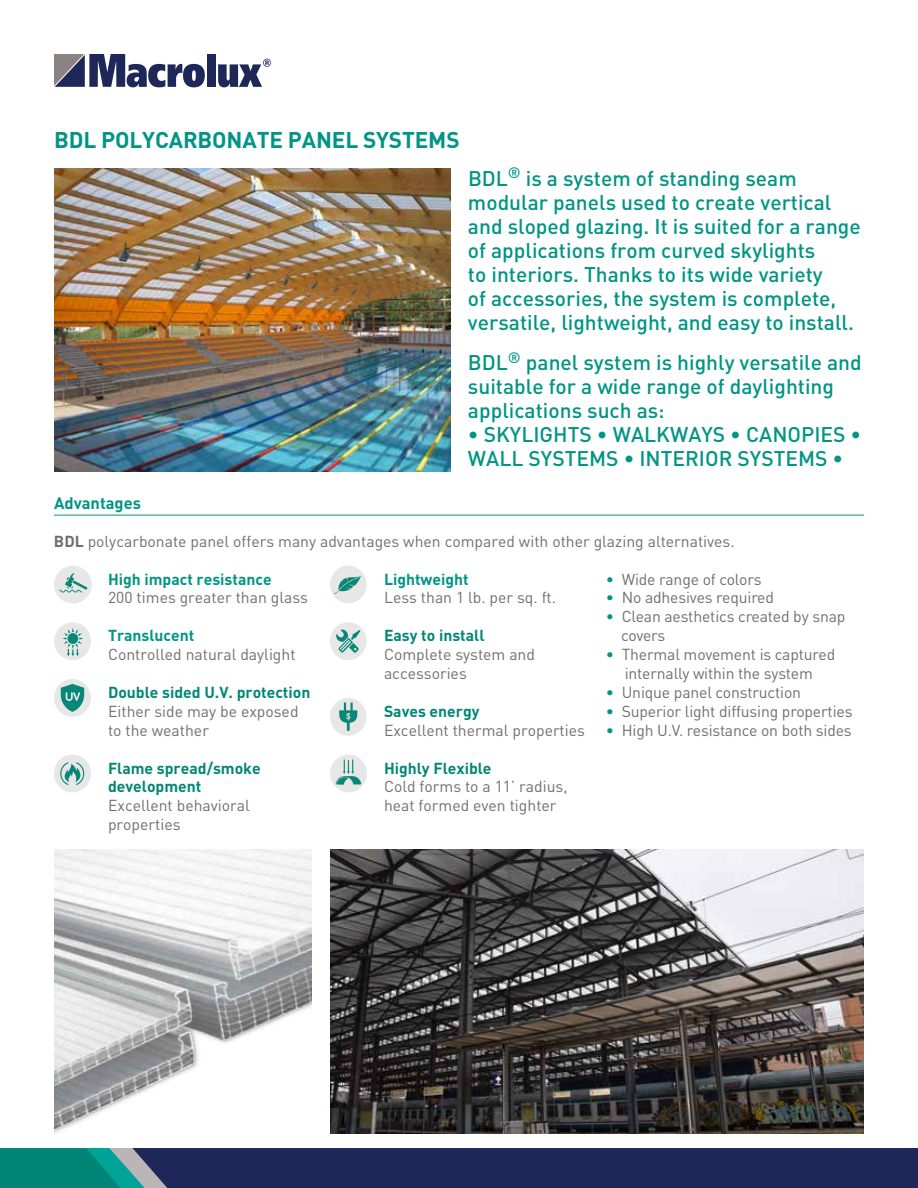
<style>
.page{position:relative;width:918px;height:1188px;background:#fff}
.page>*{position:absolute;margin:0;border:0;box-sizing:border-box;transform-origin:0 0}
.t1{font:700 22.5px "DIN Pro";letter-spacing:-.005em;color:#009585}
.t2{font:500 21px/24px "DIN Pro";color:#009585}
.t3{font:700 16.5px "DIN Pro";color:#009585}
.t4{font:15.75px/18.9px "DIN Pro";color:#756b6e}
.t5{font:700 15.75px/18.9px "DIN Pro";color:#008775}
.t6{font:700 15.75px "DIN Pro";color:#009585}
.s1{font-weight:700}
.s2{color:#009585}
</style>
<div class="page">
<div style="left:207px;top:55px;width:8px;height:32px;background:#1d2758"></div>
<svg style="left:218px;top:59px;width:53px;height:28px"></svg>
<svg style="left:54px;top:54px;width:151px;height:33px"></svg>
<svg style="left:0;top:1148px;width:918px;height:40px;background:#1d385f"></svg>
<hr style="left:54px;top:515px;width:810px;height:1px;background:#009585">
<div style="left:54px;top:566px;width:38px;height:37px;background:#e7e7e7;border-radius:50%"></div>
<svg style="left:59px;top:573px;width:28px;height:20px"></svg>
<div style="left:330px;top:698px;width:37px;height:38px;background:#e7e7e7;border-radius:50%"></div>
<svg style="left:339px;top:702px;width:19px;height:29px"></svg>
<img style="left:54px;top:169px;width:396px;height:302px">
<div style="left:54px;top:679px;width:37px;height:38px;background:#e7e7e7;border-radius:50%"></div>
<svg style="left:61px;top:684px;width:23px;height:28px"></svg>
<div style="left:54px;top:622px;width:37px;height:38px;background:#e7e7e7;border-radius:50%"></div>
<svg style="left:62px;top:628px;width:21px;height:28px"></svg>
<div style="left:330px;top:566px;width:37px;height:37px;background:#e7e7e7;border-radius:50%"></div>
<svg style="left:334px;top:575px;width:27px;height:19px"></svg>
<div style="left:54px;top:755px;width:37px;height:37px;background:#e7e7e7;border-radius:50%"></div>
<svg style="left:60px;top:762px;width:25px;height:23px"></svg>
<div style="left:330px;top:755px;width:37px;height:37px;background:#e7e7e7;border-radius:50%"></div>
<svg style="left:336px;top:760px;width:25px;height:25px"></svg>
<div style="left:330px;top:622px;width:37px;height:38px;background:#e7e7e7;border-radius:50%"></div>
<svg style="left:336px;top:630px;width:24px;height:23px"></svg>
<img style="left:330px;top:849px;width:534px;height:285px">
<img style="left:54px;top:849px;width:258px;height:284px">
<h1 class="t1" style="left:54px;top:125px;width:407px">BDL POLYCARBONATE PANEL SYSTEMS</h1>
<p class="t2" style="left:468px;top:165px;width:394px">BDL<sup>®</sup> is a system of standing seam modular panels used to create vertical and sloped glazing. It is suited for a range of applications from curved skylights<br>to interiors. Thanks to its wide variety<br>of accessories, the system is complete, versatile, lightweight, and easy to install.</p>
<h2 class="t2" style="left:468px;top:350px;width:395px">BDL<sup>®</sup> panel system is highly versatile and suitable for a wide range of daylighting applications such as:</h2>
<h2 class="t2" style="left:468px;top:422px;width:395px">• SKYLIGHTS • WALKWAYS • CANOPIES •<br>WALL SYSTEMS • INTERIOR SYSTEMS •</h2>
<p class="t3" style="left:54px;top:492px;width:89px">Advantages</p>
<p class="t4" style="left:54px;top:531px;width:682px"><span class="s1">BDL</span> polycarbonate panel offers many advantages when compared with other glazing alternatives.</p>
<p class="t6" style="left:108px;top:568px;width:165px">High impact resistance</p>
<p class="t4" style="left:108px;top:588px;width:201px">200 times greater than glass</p>
<p class="t6" style="left:108px;top:625px;width:88px">Translucent</p>
<p class="t4" style="left:108px;top:644px;width:189px">Controlled natural daylight</p>
<p class="t5" style="left:108px;top:682px;width:204px">Double sided U.V. protection</p>
<p class="t4" style="left:108px;top:701px;width:192px">Either side may be exposed to the weather</p>
<p class="t5" style="left:108px;top:758px;width:154px">Flame spread/smoke development</p>
<p class="t4" style="left:108px;top:796px;width:143px">Excellent behavioral properties</p>
<p class="t6" style="left:384px;top:568px;width:86px">Lightweight</p>
<p class="t4" style="left:384px;top:588px;width:174px">Less than 1 lb. per sq. ft.</p>
<p class="t5" style="left:384px;top:625px;width:102px">Easy to install</p>
<p class="t4" style="left:384px;top:644px;width:153px">Complete system and accessories</p>
<p class="t5" style="left:384px;top:701px;width:97px">Saves energy</p>
<p class="t4" style="left:384px;top:720px;width:203px">Excellent thermal properties</p>
<p class="t5" style="left:384px;top:758px;width:109px">Highly Flexible</p>
<p class="t4" style="left:384px;top:777px;width:185px">Cold forms to a 11’ radius, heat formed even tighter</p>
<p class="t4" style="left:606px;top:569px;width:157px"><span class="s2">•</span> Wide range of colors</p>
<p class="t4" style="left:606px;top:588px;width:170px"><span class="s2">•</span> No adhesives required</p>
<p class="t4" style="left:621px;top:607px;width:226px;text-indent:-15px"><span class="s2">•</span> Clean aesthetics created by snap covers</p>
<p class="t4" style="left:606px;top:644px;width:231px;text-align:center"><span class="s2">•</span> Thermal movement is captured internally within the system</p>
<p class="t4" style="left:606px;top:682px;width:197px"><span class="s2">•</span> Unique panel construction</p>
<p class="t4" style="left:606px;top:701px;width:248px"><span class="s2">•</span> Superior light diffusing properties</p>
<p class="t4" style="left:606px;top:720px;width:247px"><span class="s2">•</span> High U.V. resistance on both sides</p>
</div>
